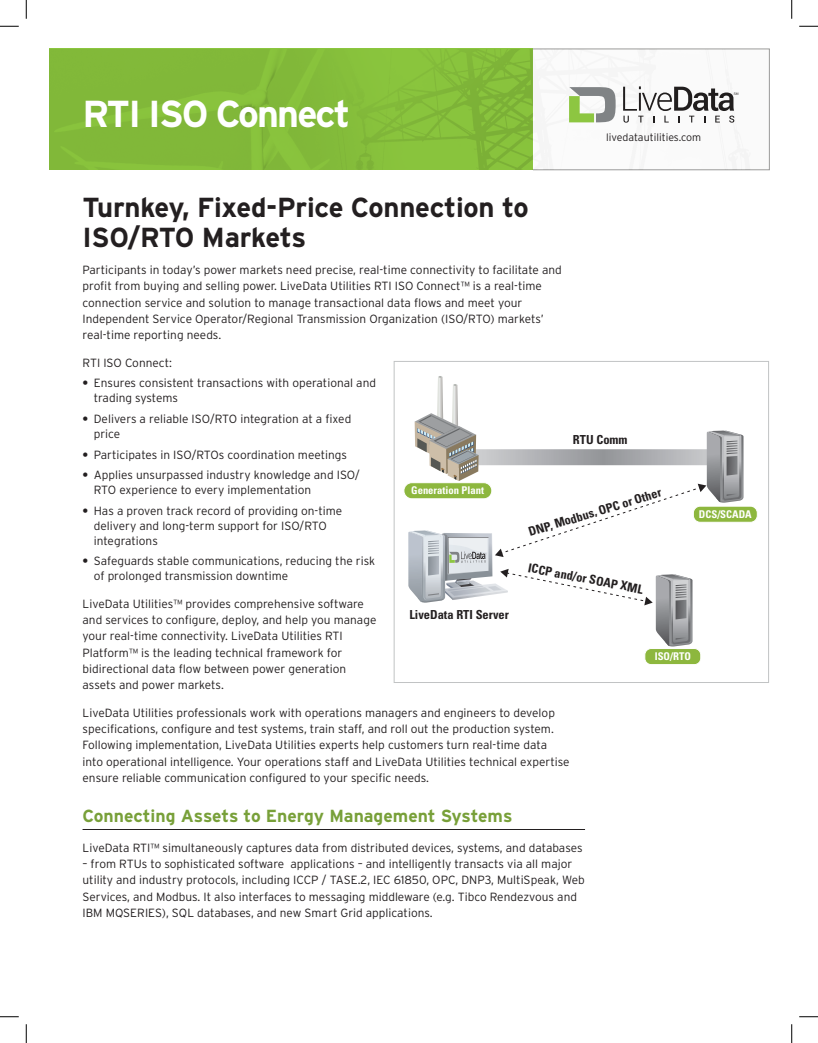
<style>
.page{position:relative;width:818px;height:1043px;background:#fff}
.page>*{position:absolute;margin:0;border:0;box-sizing:border-box;transform-origin:0 0}
.t1{font:700 37.5px "Interstate";letter-spacing:-.05em;color:#fff}
.t2{font:700 27.5px/30px "Interstate";letter-spacing:-.01em;color:#231f20}
.t3{font:700 17.5px "Interstate";color:#78a039}
.t4{font:700 condensed 12.38px "Univers LT Std";color:#231f20}
.t5{font:300 11.88px/16.2px "Interstate";color:#231f20}
.t6{font:700 condensed 10.62px "Univers LT Std";color:#fff}
.t7{font:300 10.62px "Interstate";color:#231f20}
.t8{font:700 condensed 10.62px "Univers LT Std";color:#231f20}
.s1{font-weight:700}
</style>
<div class="page">
<img style="left:49px;top:49px;width:483px;height:121px">
<svg style="left:532px;top:49px;width:237px;height:121px"></svg>
<hr style="left:82px;top:829px;width:503px;height:1px;background:#231f20">
<svg style="left:404px;top:482px;width:88px;height:17px"></svg>
<div style="left:403px;top:482px;width:89px;height:17px;border:1px solid #fff;border-radius:8px"></div>
<div style="left:693px;top:506px;width:64px;height:16px;background:#8db73e;border-radius:7px"></div>
<div style="left:693px;top:506px;width:64px;height:16px;border:1px solid #fff;border-radius:7px"></div>
<div style="left:644px;top:648px;width:56px;height:16px;background:#8db73e;border-radius:6px"></div>
<div style="left:644px;top:648px;width:57px;height:17px;border:1px solid #fff;border-radius:6px"></div>
<svg style="left:408px;top:376px;width:336px;height:270px"></svg>
<div style="left:394px;top:361px;width:374px;height:321px;border:1px solid #c1c3c4"></div>
<svg style="left:0;top:25px;width:19px;height:2px"></svg>
<svg style="left:799px;top:25px;width:19px;height:2px"></svg>
<svg style="left:0;top:1016px;width:19px;height:1px"></svg>
<svg style="left:799px;top:1016px;width:19px;height:1px"></svg>
<svg style="left:25px;top:0;width:2px;height:19px"></svg>
<svg style="left:25px;top:1024px;width:2px;height:18px"></svg>
<svg style="left:791px;top:0;width:1px;height:19px"></svg>
<svg style="left:791px;top:1024px;width:1px;height:18px"></svg>
<h1 class="t1" style="left:82px;top:92px;width:269px">RTI ISO Connect</h1>
<p class="t7" style="left:606px;top:131px;width:97px">livedatautilities.com</p>
<h2 class="t2" style="left:82px;top:192px;width:447px">Turnkey, Fixed-Price Connection to<br>ISO/RTO Markets</h2>
<p class="t5" style="left:82px;top:262px;width:480px">Participants in today’s power markets need precise, real-time connectivity to facilitate and profit from buying and selling power. LiveData Utilities RTI ISO Connect™ is a real-time connection service and solution to manage transactional data flows and meet your Independent Service Operator/Regional Transmission Organization (ISO/RTO) markets’ real-time reporting needs.</p>
<p class="t5" style="left:82px;top:354px;width:91px">RTI ISO Connect:</p>
<p class="t5" style="left:94px;top:375px;width:284px;line-height:15px;text-indent:-11px"><span class="s1">•</span> Ensures consistent transactions with operational and trading systems</p>
<p class="t5" style="left:94px;top:411px;width:259px;line-height:15px;text-indent:-11px"><span class="s1">•</span> Delivers a reliable ISO/RTO integration at a fixed price</p>
<p class="t5" style="left:82px;top:446px;width:266px"><span class="s1">•</span> Participates in ISO/RTOs coordination meetings</p>
<p class="t5" style="left:94px;top:467px;width:267px;line-height:15px;text-indent:-11px"><span class="s1">•</span> Applies unsurpassed industry knowledge and ISO/<br>RTO experience to every implementation</p>
<p class="t5" style="left:94px;top:503px;width:250px;line-height:15px;text-indent:-11px"><span class="s1">•</span> Has a proven track record of providing on-time delivery and long-term support for ISO/RTO integrations</p>
<p class="t5" style="left:94px;top:553px;width:283px;line-height:15px;text-indent:-11px"><span class="s1">•</span> Safeguards stable communications, reducing the risk of prolonged transmission downtime</p>
<p class="t5" style="left:82px;top:595px;width:295px">LiveData Utilities™ provides comprehensive software and services to configure, deploy, and help you manage your real-time connectivity. LiveData Utilities RTI Platform™ is the leading technical framework for bidirectional data flow between power generation assets and power markets.</p>
<p class="t5" style="left:82px;top:704px;width:488px">LiveData Utilities professionals work with operations managers and engineers to develop specifications, configure and test systems, train staff, and roll out the production system.<br>Following implementation, LiveData Utilities experts help customers turn real-time data into operational intelligence. Your operations staff and LiveData Utilities technical expertise ensure reliable communication configured to your specific needs.</p>
<h3 class="t3" style="left:82px;top:806px;width:431px">Connecting Assets to Energy Management Systems</h3>
<p class="t5" style="left:82px;top:839px;width:501px">LiveData RTI™ simultaneously captures data from distributed devices, systems, and databases</p>
<p class="t5" style="left:82px;top:855px;width:503px">– from RTUs to sophisticated software applications – and intelligently transacts via all major utility and industry protocols, including ICCP / TASE.2, IEC 61850, OPC, DNP3, MultiSpeak, Web Services, and Modbus. It also interfaces to messaging middleware (e.g. Tibco Rendezvous and IBM MQSERIES), SQL databases, and new Smart Grid applications.</p>
<p class="t4" style="left:573px;top:431px;width:56px">RTU Comm</p>
<p class="t6" style="left:411px;top:484px;width:74px">Generation Plant</p>
<p class="t4" style="left:526px;top:525px;width:140px;rotate:-17deg">DNP, Modbus, OPC or Other</p>
<p class="t4" style="left:529px;top:559px;width:118px;rotate:11deg">ICCP and/or SOAP XML</p>
<p class="t4" style="left:409px;top:607px;width:101px">LiveData RTI Server</p>
<p class="t6" style="left:654px;top:650px;width:38px">ISO/RTO</p>
<p class="t8" style="left:525px;top:727px;width:56px">LiveData RTI</p>
<p class="t6" style="left:699px;top:507px;width:54px">DCS/SCADA</p>
</div>
